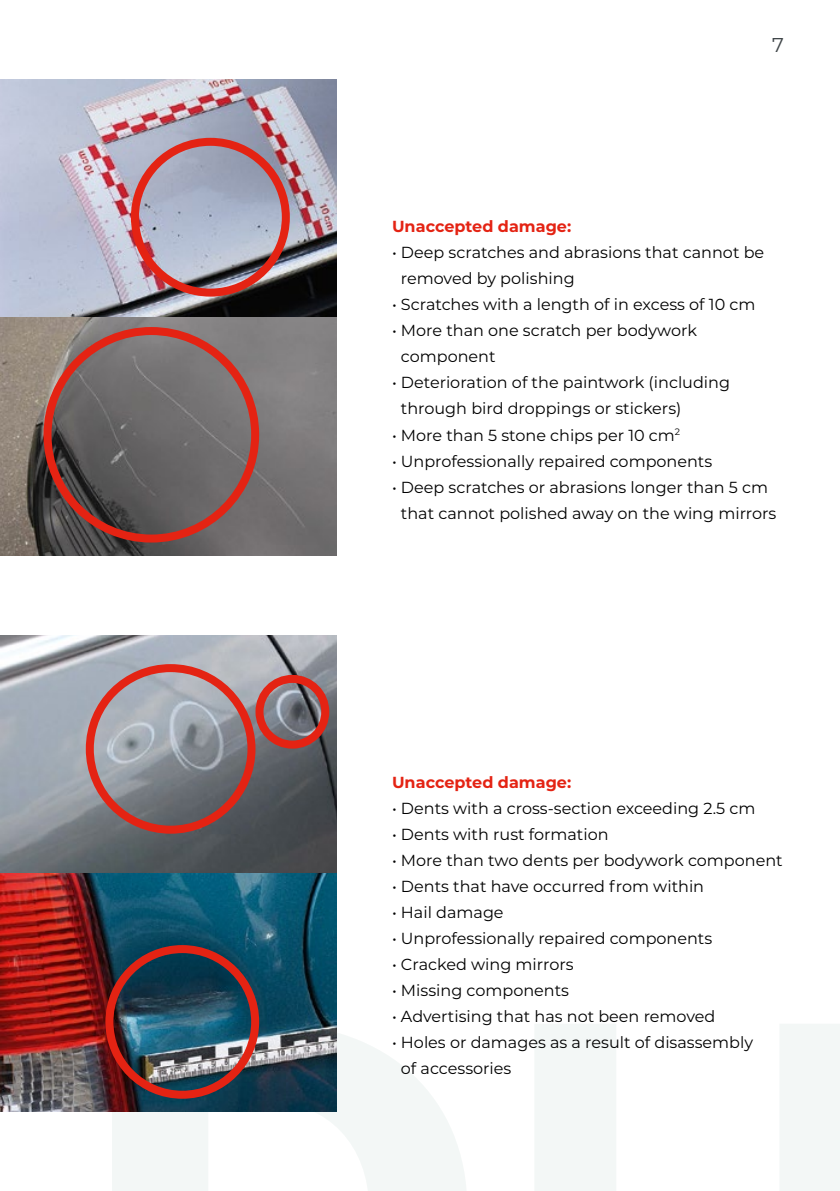
<style>
.page{position:relative;width:840px;height:1191px;background:#fff}
.page>*{position:absolute;margin:0;border:0;box-sizing:border-box;transform-origin:0 0}
.t1{font:20px "Montserrat";color:#404649}
.t2{font:16px/26px "Montserrat";color:#000}
.t3{font:700 16px "Montserrat";color:#e42313}
</style>
<div class="page">
<svg style="left:112px;top:1021px;width:727px;height:170px"></svg>
<img style="left:0;top:79px;width:336px;height:477px">
<img style="left:0;top:635px;width:336px;height:476px">
<div style="left:131px;top:138px;width:159px;height:159px;border:8px solid #e42313;border-radius:50%"></div>
<div style="left:43px;top:327px;width:216px;height:215px;border:8px solid #e42313;border-radius:50%"></div>
<div style="left:105px;top:945px;width:154px;height:153px;border:8px solid #e42313;border-radius:50%"></div>
<div style="left:86px;top:664px;width:169px;height:169px;border:8px solid #e42313;border-radius:50%"></div>
<div style="left:255px;top:675px;width:74px;height:73px;border:8px solid #e42313;border-radius:50%"></div>
<p class="t1" style="left:771px;top:31px;width:13px">7</p>
<p class="t3" style="left:392px;top:215px;width:181px">Unaccepted damage:</p>
<p class="t2" style="left:400px;top:239px;width:364px;text-indent:-9px">• Deep scratches and abrasions that cannot be removed by polishing</p>
<p class="t2" style="left:392px;top:291px;width:365px">• Scratches with a length of in excess of 10 cm</p>
<p class="t2" style="left:400px;top:317px;width:297px;text-indent:-9px">• More than one scratch per bodywork component</p>
<p class="t2" style="left:400px;top:369px;width:330px;text-indent:-9px">• Deterioration of the paintwork (including through bird droppings or stickers)</p>
<p class="t2" style="left:392px;top:421px;width:289px">• More than 5 stone chips per 10 cm<sup>2</sup></p>
<p class="t2" style="left:392px;top:447px;width:321px">• Unprofessionally repaired components</p>
<p class="t2" style="left:392px;top:473px;width:385px;text-align:center">• Deep scratches or abrasions longer than 5 cm that cannot polished away on the wing mirrors</p>
<p class="t3" style="left:392px;top:771px;width:181px">Unaccepted damage:</p>
<p class="t2" style="left:392px;top:795px;width:365px">• Dents with a cross-section exceeding 2.5 cm</p>
<p class="t2" style="left:392px;top:821px;width:218px">• Dents with rust formation</p>
<p class="t2" style="left:392px;top:847px;width:392px">• More than two dents per bodywork component</p>
<p class="t2" style="left:392px;top:873px;width:313px">• Dents that have occurred from within</p>
<p class="t2" style="left:392px;top:899px;width:113px">• Hail damage</p>
<p class="t2" style="left:392px;top:925px;width:321px">• Unprofessionally repaired components</p>
<p class="t2" style="left:392px;top:951px;width:183px">• Cracked wing mirrors</p>
<p class="t2" style="left:392px;top:977px;width:178px">• Missing components</p>
<p class="t2" style="left:392px;top:1003px;width:325px">• Advertising that has not been removed</p>
<p class="t2" style="left:400px;top:1029px;width:353px;text-indent:-9px">• Holes or damages as a result of disassembly of accessories</p>
</div>
